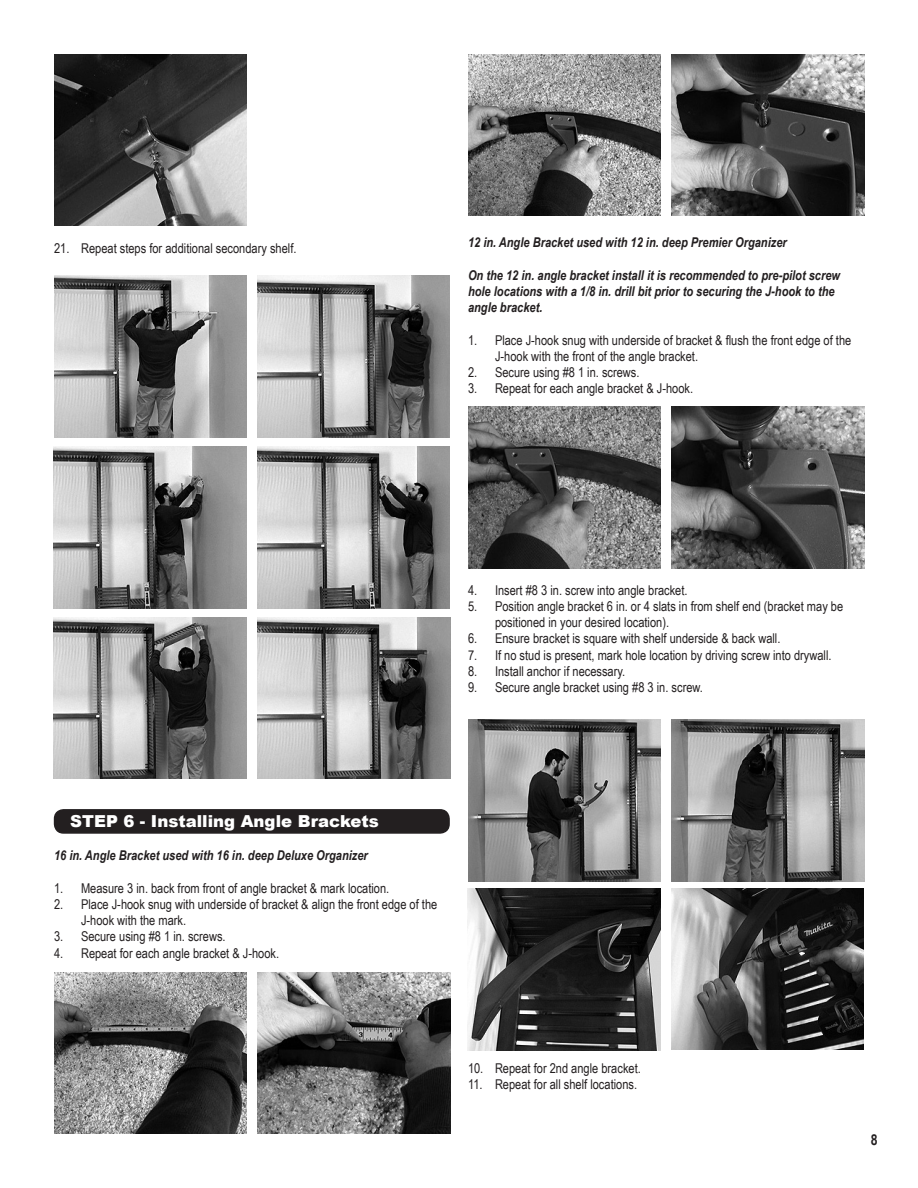
<style>
.page{position:relative;width:918px;height:1188px;background:#fff}
.page>*{position:absolute;margin:0;border:0;box-sizing:border-box;transform-origin:0 0}
.t1{font:900 16.5px "Arial";color:#fff}
.t2{font:700 15px "Arial Narrow";color:#231f20}
.t3{font:13.5px/16.2px "Arial Narrow";color:#231f20}
.t4{font:italic 700 13.5px/16.2px "Arial Narrow";color:#231f20}
</style>
<div class="page">
<img style="left:54px;top:54px;width:192px;height:172px">
<img style="left:54px;top:276px;width:192px;height:161px">
<img style="left:257px;top:276px;width:193px;height:161px">
<img style="left:257px;top:446px;width:193px;height:162px">
<img style="left:54px;top:447px;width:192px;height:161px">
<img style="left:258px;top:617px;width:192px;height:162px">
<img style="left:54px;top:617px;width:192px;height:162px">
<div style="left:55px;top:810px;width:394px;height:23px;background:#231f20;border-radius:9px"></div>
<div style="left:54px;top:809px;width:396px;height:25px;border:2px solid #231f20;border-radius:9px"></div>
<img style="left:258px;top:972px;width:192px;height:162px">
<img style="left:54px;top:972px;width:193px;height:162px">
<img style="left:672px;top:54px;width:192px;height:162px">
<img style="left:468px;top:54px;width:192px;height:162px">
<img style="left:672px;top:407px;width:192px;height:161px">
<img style="left:468px;top:407px;width:192px;height:161px">
<img style="left:672px;top:720px;width:192px;height:161px">
<img style="left:468px;top:720px;width:192px;height:161px">
<img style="left:671px;top:888px;width:193px;height:162px">
<img style="left:468px;top:888px;width:192px;height:162px">
<p class="t3" style="left:54px;top:240px;width:244px">21. Repeat steps for additional secondary shelf.</p>
<p class="t4" style="left:468px;top:234px;width:320px">12 in. Angle Bracket used with 12 in. deep Premier Organizer</p>
<p class="t4" style="left:468px;top:266px;width:374px">On the 12 in. angle bracket install it is recommended to pre-pilot screw hole locations with a 1/8 in. drill bit prior to securing the J-hook to the angle bracket.</p>
<p class="t3" style="left:495px;top:331px;width:358px;text-indent:-27px">1. Place J-hook snug with underside of bracket &amp; flush the front edge of the<br>J-hook with the front of the angle bracket.</p>
<p class="t3" style="left:468px;top:364px;width:173px">2. Secure using #8 1 in. screws.</p>
<p class="t3" style="left:468px;top:380px;width:227px">3. Repeat for each angle bracket &amp; J-hook.</p>
<p class="t3" style="left:468px;top:581px;width:221px">4. Insert #8 3 in. screw into angle bracket.</p>
<p class="t3" style="left:495px;top:598px;width:350px;text-indent:-27px">5. Position angle bracket 6 in. or 4 slats in from shelf end (bracket may be positioned in your desired location).</p>
<p class="t3" style="left:468px;top:630px;width:314px">6. Ensure bracket is square with shelf underside &amp; back wall.</p>
<p class="t3" style="left:468px;top:646px;width:365px">7. If no stud is present, mark hole location by driving screw into drywall.</p>
<p class="t3" style="left:468px;top:662px;width:159px">8. Install anchor if necessary.</p>
<p class="t3" style="left:468px;top:679px;width:237px">9. Secure angle bracket using #8 3 in. screw.</p>
<p class="t1" style="left:70px;top:810px;width:310px">STEP 6 - Installing Angle Brackets</p>
<p class="t4" style="left:54px;top:847px;width:315px">16 in. Angle Bracket used with 16 in. deep Deluxe Organizer</p>
<p class="t3" style="left:54px;top:879px;width:337px">1. Measure 3 in. back from front of angle bracket &amp; mark location.</p>
<p class="t3" style="left:81px;top:896px;width:358px;text-indent:-27px">2. Place J-hook snug with underside of bracket &amp; align the front edge of the<br>J-hook with the mark.</p>
<p class="t3" style="left:54px;top:928px;width:173px">3. Secure using #8 1 in. screws.</p>
<p class="t3" style="left:54px;top:944px;width:227px">4. Repeat for each angle bracket &amp; J-hook.</p>
<p class="t3" style="left:468px;top:1060px;width:174px">10. Repeat for 2nd angle bracket.</p>
<p class="t3" style="left:468px;top:1076px;width:171px">11. Repeat for all shelf locations.</p>
<p class="t2" style="left:871px;top:1128px;width:8px">8</p>
</div>
